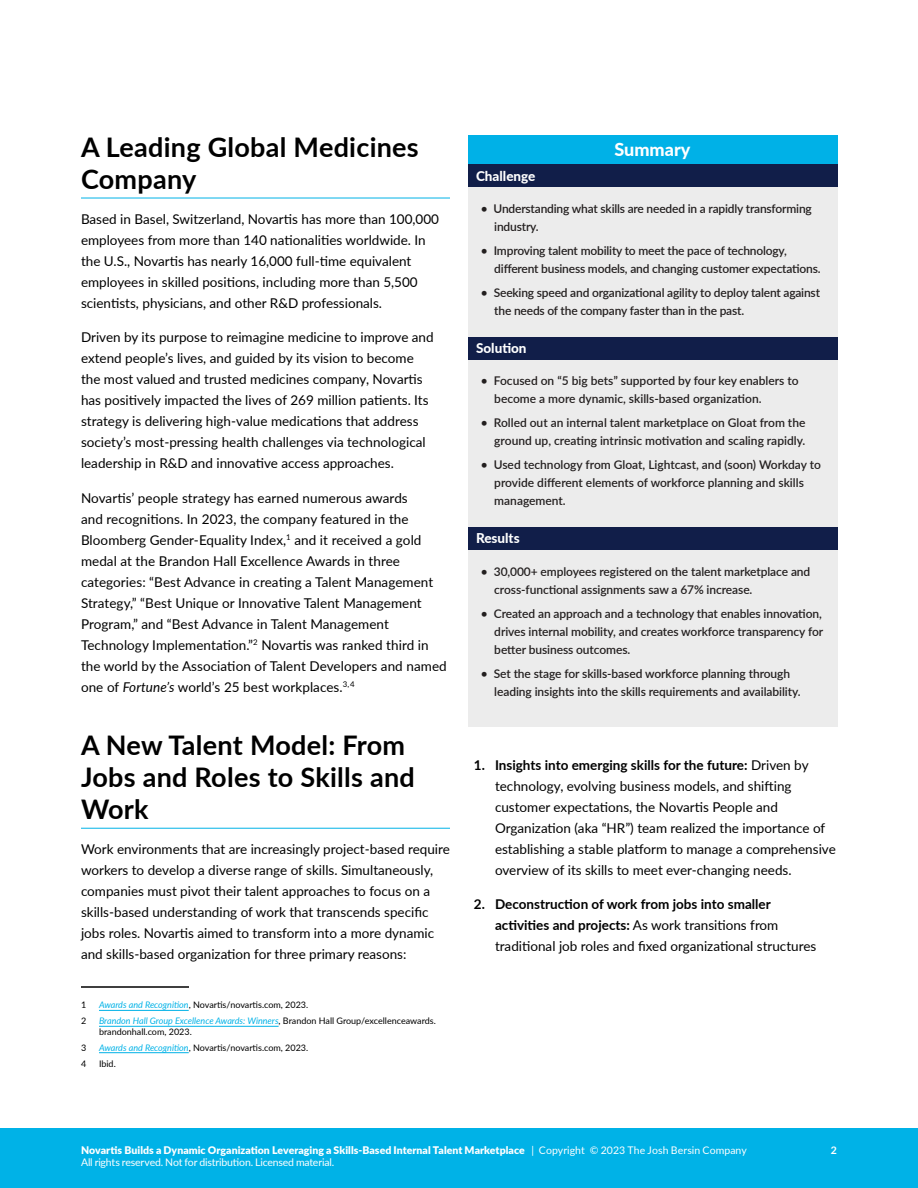
<style>
.page{position:relative;width:918px;height:1188px;background:#fff}
.page>*{position:absolute;margin:0;border:0;box-sizing:border-box;transform-origin:0 0}
.t1{font:700 27px/32.4px "Lato";letter-spacing:.01em;color:#000}
.t2{font:800 18px "Lato";color:#fff}
.Body_Text{font:13.5px/21px "Lato";color:#000}
.t3{font:800 13.5px "Lato";color:#fff}
.t4{font:600 12px/18px "Lato";letter-spacing:-.005em;color:#231f1f}
.t5{font:900 10.5px "Lato";letter-spacing:.005em;color:#fff}
.t6{font:10.5px "Lato";letter-spacing:-.015em;color:#fff}
.t7{font:700 10.5px "Lato";color:#fff}
.Footnote_Text{font:9px/10.5px "Lato";color:#000}
.s1{font-style:italic}
.s2{font-style:italic;color:#00b2e7}
.s3{font-weight:700}
.s4{font-weight:400}
</style>
<div class="page">
<div style="left:0;top:1128px;width:918px;height:60px;background:#00b2e7"></div>
<hr style="left:81px;top:198px;width:369px;height:1px;background:#00b2e7">
<hr style="left:81px;top:828px;width:369px;height:1px;background:#00b2e7">
<hr style="left:81px;top:986px;width:108px;height:2px;background:#000">
<hr style="left:99px;top:1010px;width:90px;height:1px;background:#00b2e7">
<hr style="left:99px;top:1026px;width:180px;height:1px;background:#00b2e7">
<hr style="left:99px;top:1052px;width:90px;height:1px;background:#00b2e7">
<div style="left:468px;top:135px;width:369px;height:592px;background:#ececec"></div>
<div style="left:468px;top:135px;width:369px;height:29px;background:#00b1e7"></div>
<div style="left:468px;top:164px;width:369px;height:23px;background:#111e49"></div>
<div style="left:468px;top:337px;width:369px;height:22px;background:#111e49"></div>
<div style="left:468px;top:527px;width:369px;height:22px;background:#111e49"></div>
<h1 class="t1" style="left:81px;top:130px;width:339px">A Leading Global Medicines<br>Company</h1>
<p class="Body_Text" style="left:81px;top:208px;width:360px">Based in Basel, Switzerland, Novartis has more than 100,000 employees from more than 140 nationalities worldwide. In the U.S., Novartis has nearly 16,000 full-time equivalent employees in skilled positions, including more than 5,500 scientists, physicians, and other R&amp;D professionals.</p>
<p class="Body_Text" style="left:81px;top:326px;width:354px">Driven by its purpose to reimagine medicine to improve and extend people’s lives, and guided by its vision to become the most valued and trusted medicines company, Novartis has positively impacted the lives of 269 million patients. Its strategy is delivering high-value medications that address society’s most-pressing health challenges via technological leadership in R&amp;D and innovative access approaches.</p>
<p class="Body_Text" style="left:81px;top:487px;width:367px">Novartis’ people strategy has earned numerous awards<br>and recognitions. In 2023, the company featured in the Bloomberg Gender-Equality Index,<sup>1</sup> and it received a gold medal at the Brandon Hall Excellence Awards in three categories: “Best Advance in creating a Talent Management Strategy,” “Best Unique or Innovative Talent Management Program,” and “Best Advance in Talent Management Technology Implementation.”<sup>2</sup> Novartis was ranked third in the world by the Association of Talent Developers and named one of <span class="s1">Fortune’s</span> world’s 25 best workplaces.<sup>3,4</sup></p>
<h1 class="t1" style="left:81px;top:727px;width:335px">A New Talent Model: From<br>Jobs and Roles to Skills and<br>Work</h1>
<p class="Body_Text" style="left:81px;top:838px;width:370px">Work environments that are increasingly project-based require workers to develop a diverse range of skills. Simultaneously, companies must pivot their talent approaches to focus on a skills-based understanding of work that transcends specific jobs roles. Novartis aimed to transform into a more dynamic and skills-based organization for three primary reasons:</p>
<p class="Footnote_Text" style="left:81px;top:999px;width:7px">1</p>
<p class="Footnote_Text" style="left:99px;top:999px;width:211px"><span class="s2">Awards and Recognition</span>, Novartis/novartis.com, 2023.</p>
<p class="Footnote_Text" style="left:81px;top:1015px;width:7px">2</p>
<p class="Footnote_Text" style="left:99px;top:1015px;width:338px"><span class="s2">Brandon Hall Group Excellence Awards: Winners</span>, Brandon Hall Group/excellenceawards. brandonhall.com, 2023.</p>
<p class="Footnote_Text" style="left:81px;top:1042px;width:7px">3</p>
<p class="Footnote_Text" style="left:99px;top:1042px;width:211px"><span class="s2">Awards and Recognition</span>, Novartis/novartis.com, 2023.</p>
<p class="Footnote_Text" style="left:81px;top:1058px;width:7px">4</p>
<p class="Footnote_Text" style="left:99px;top:1058px;width:18px">Ibid.</p>
<p class="t3" style="left:476px;top:166px;width:61px">Challenge</p>
<p class="t2" style="left:615px;top:136px;width:77px">Summary</p>
<p class="t4" style="left:494px;top:199px;width:319px;text-indent:-13px">• Understanding what skills are needed in a rapidly transforming industry.</p>
<p class="t4" style="left:494px;top:241px;width:328px;text-indent:-13px">• Improving talent mobility to meet the pace of technology, different business models, and changing customer expectations.</p>
<p class="t4" style="left:494px;top:283px;width:327px;text-indent:-13px">• Seeking speed and organizational agility to deploy talent against the needs of the company faster than in the past.</p>
<p class="t3" style="left:476px;top:338px;width:52px">Solution</p>
<p class="t4" style="left:494px;top:371px;width:306px;text-indent:-13px">• Focused on “5 big bets” supported by four key enablers to become a more dynamic, skills-based organization.</p>
<p class="t4" style="left:481px;top:413px;width:326px;text-align:right">• Rolled out an internal talent marketplace on Gloat from the ground up, creating intrinsic motivation and scaling rapidly.</p>
<p class="t4" style="left:494px;top:455px;width:328px;text-indent:-13px">• Used technology from Gloat, Lightcast, and (soon) Workday to provide different elements of workforce planning and skills management.</p>
<p class="t3" style="left:476px;top:528px;width:45px">Results</p>
<p class="t4" style="left:494px;top:562px;width:318px;text-indent:-13px">• 30,000+ employees registered on the talent marketplace and cross-functional assignments saw a 67% increase.</p>
<p class="t4" style="left:494px;top:604px;width:330px;text-align:justify;text-indent:-13px">• Created an approach and a technology that enables innovation, drives internal mobility, and creates workforce transparency for better business outcomes.</p>
<p class="t4" style="left:494px;top:664px;width:308px;text-indent:-13px">• Set the stage for skills-based workforce planning through leading insights into the skills requirements and availability.</p>
<p class="Body_Text" style="left:495px;top:754px;width:342px;text-indent:-21px"><span class="s3">1. Insights into emerging skills for the future:</span> Driven by technology, evolving business models, and shifting customer expectations, the Novartis People and Organization (aka “HR”) team realized the importance of establishing a stable platform to manage a comprehensive overview of its skills to meet ever-changing needs.</p>
<p class="Body_Text" style="left:495px;top:893px;width:323px;text-indent:-21px"><span class="s3">2. Deconstruction of work from jobs into smaller activities and projects:</span> As work transitions from traditional job roles and fixed organizational structures</p>
<p class="t5" style="left:81px;top:1142px;width:667px">Novartis Builds a Dynamic Organization Leveraging a Skills-Based Internal Talent Marketplace <span class="s4">| Copyright © 2023 The Josh Bersin Company</span></p>
<p class="t7" style="left:831px;top:1142px;width:8px">2</p>
<p class="t6" style="left:81px;top:1155px;width:255px">All rights reserved. Not for distribution. Licensed material.</p>
</div>
